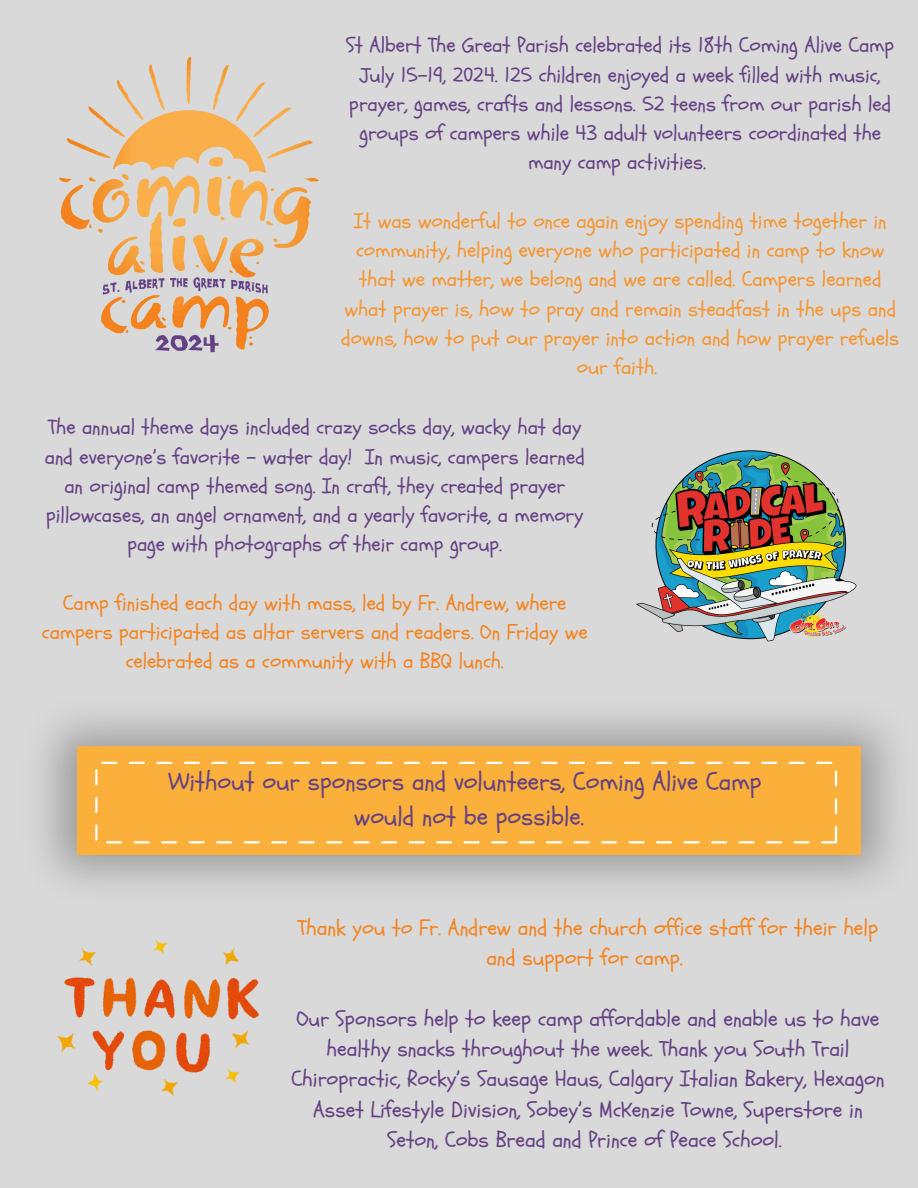
<style>
.page{position:relative;width:918px;height:1188px;background:#d9d9d9}
.page>*{position:absolute;margin:0;border:0;box-sizing:border-box;transform-origin:0 0}
.t1{font:25.5px/34.8px "Schoolbell";color:#654184;text-align:center}
.t2{font:21.9px/30.3px "Schoolbell";color:#654184;text-align:center}
.t3{font:21.9px/30.3px "Schoolbell";color:#f58420;text-align:center}
.t4{font:21px/29.2px "Schoolbell";color:#654184;text-align:center}
.t5{font:21px/29.2px "Schoolbell";color:#f79631;text-align:center}
.t6{font:21px/29.2px "Schoolbell";color:#f58420;text-align:center}
</style>
<div class="page">
<img style="left:59px;top:56px;width:260px;height:297px">
<img style="left:57px;top:940px;width:202px;height:156px">
<img style="left:43px;top:716px;width:852px;height:169px">
<div style="left:77px;top:746px;width:783px;height:109px;background:#fbb03b"></div>
<svg style="left:95px;top:762px;width:742px;height:81px"></svg>
<img style="left:636px;top:450px;width:221px;height:192px">
<p class="t4" style="left:346px;top:31px;width:550px">St Albert The Great Parish celebrated its 18th Coming Alive Camp July 15-19, 2024. 125 children enjoyed a week filled with music, prayer, games, crafts and lessons. 52 teens from our parish led groups of campers while 43 adult volunteers coordinated the many camp activities.</p>
<p class="t5" style="left:341px;top:207px;width:559px">It was wonderful to once again enjoy spending time together in community, helping everyone who participated in camp to know that we matter, we belong and we are called. Campers learned what prayer is, how to pray and remain steadfast in the ups and downs, how to put our prayer into action and how prayer refuels our faith.</p>
<h1 class="t4" style="left:45px;top:413px;width:541px">The annual theme days included crazy socks day, wacky hat day and everyone’s favorite - water day! In music, campers learned an original camp themed song. In craft, they created prayer pillowcases, an angel ornament, and a yearly favorite, a memory page with photographs of their camp group.</h1>
<p class="t6" style="left:42px;top:589px;width:547px">Camp finished each day with mass, led by Fr. Andrew, where campers participated as altar servers and readers. On Friday we celebrated as a community with a BBQ lunch.</p>
<p class="t1" style="left:168px;top:765px;width:595px">Without our sponsors and volunteers, Coming Alive Camp would not be possible.</p>
<p class="t3" style="left:298px;top:913px;width:582px">Thank you to Fr. Andrew and the church office staff for their help and support for camp.</p>
<p class="t2" style="left:291px;top:1004px;width:595px">Our Sponsors help to keep camp affordable and enable us to have healthy snacks throughout the week. Thank you South Trail Chiropractic, Rocky’s Sausage Haus, Calgary Italian Bakery, Hexagon Asset Lifestyle Division, Sobey’s McKenzie Towne, Superstore in Seton, Cobs Bread and Prince of Peace School.</p>
</div>
